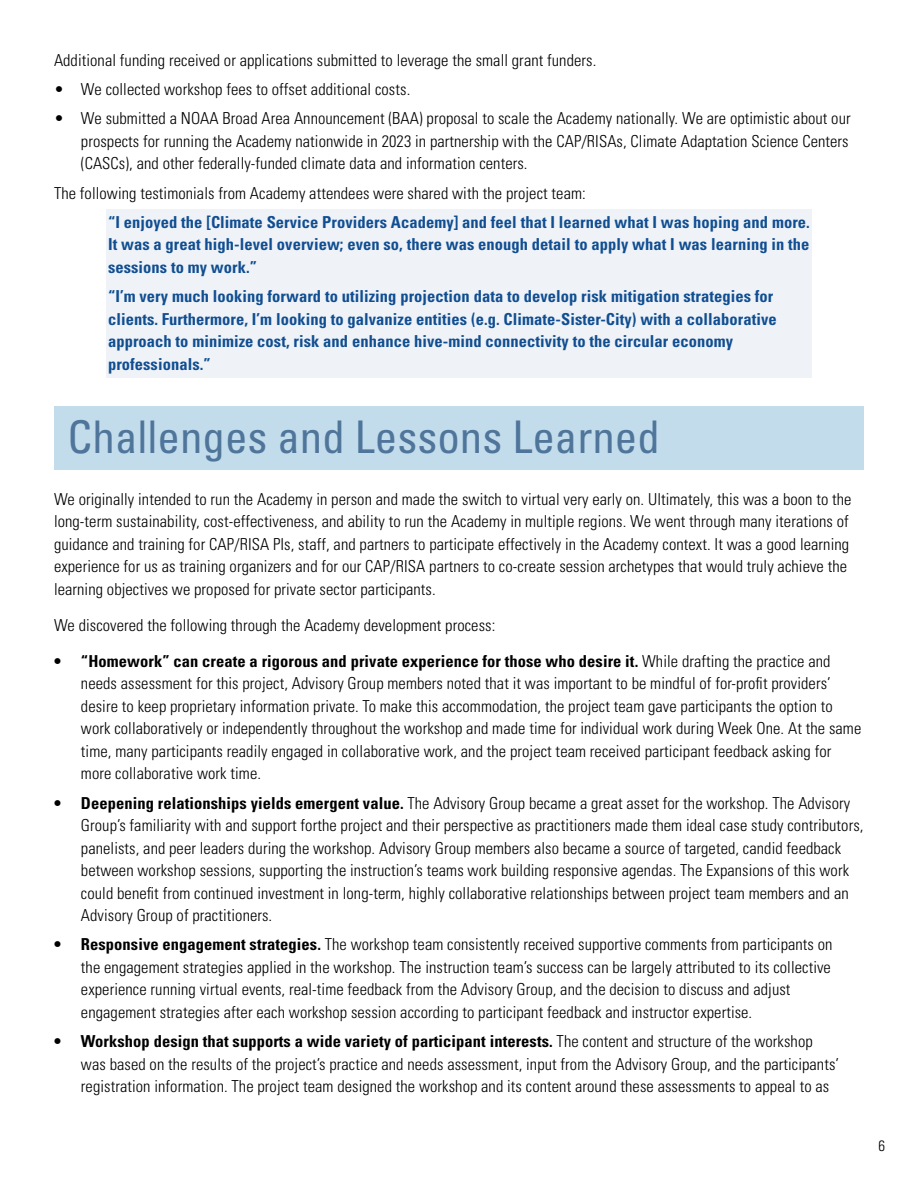
<style>
.page{position:relative;width:918px;height:1188px;background:#fff}
.page>*{position:absolute;margin:0;border:0;box-sizing:border-box;transform-origin:0 0}
.t1{font:condensed 45px "Univers LT Std";color:#4f759a}
.t2{font:300 condensed 16.5px/22.5px "Univers LT Std";letter-spacing:.005em;color:#000}
.t3{font:700 condensed 16.5px/22.5px "Univers LT Std";letter-spacing:.005em;color:#114e91;text-align:justify}
.t4{font:300 condensed 15px "Univers LT Std";color:#000}
.s1{font-weight:700}
</style>
<div class="page">
<div style="left:54px;top:406px;width:810px;height:63px;background:#c2dcec"></div>
<div style="left:106px;top:210px;width:706px;height:168px;background:#eff3f8"></div>
<p class="t2" style="left:54px;top:49px;width:544px">Additional funding received or applications submitted to leverage the small grant funders.</p>
<p class="t2" style="left:54px;top:78px;width:358px">• We collected workshop fees to offset additional costs.</p>
<p class="t2" style="left:81px;top:107px;width:771px;text-indent:-27px">• We submitted a NOAA Broad Area Announcement (BAA) proposal to scale the Academy nationally. We are optimistic about our prospects for running the Academy nationwide in 2023 in partnership with the CAP/RISAs, Climate Adaptation Science Centers (CASCs), and other federally-funded climate data and information centers.</p>
<p class="t2" style="left:54px;top:182px;width:533px">The following testimonials from Academy attendees were shared with the project team:</p>
<p class="t3" style="left:108px;top:211px;width:703px">“I enjoyed the [Climate Service Providers Academy] and feel that I learned what I was hoping and more.<br>It was a great high-level overview; even so, there was enough detail to apply what I was learning in the sessions to my work.”</p>
<p class="t3" style="left:108px;top:285px;width:670px;text-align:left">“I’m very much looking forward to utilizing projection data to develop risk mitigation strategies for clients. Furthermore, I’m looking to galvanize entities (e.g. Climate-Sister-City) with a collaborative approach to minimize cost, risk and enhance hive-mind connectivity to the circular economy professionals.”</p>
<h1 class="t1" style="left:68px;top:408px;width:594px">Challenges and Lessons Learned</h1>
<p class="t2" style="left:54px;top:488px;width:799px">We originally intended to run the Academy in person and made the switch to virtual very early on. Ultimately, this was a boon to the long-term sustainability, cost-effectiveness, and ability to run the Academy in multiple regions. We went through many iterations of guidance and training for CAP/RISA PIs, staff, and partners to participate effectively in the Academy context. It was a good learning experience for us as training organizers and for our CAP/RISA partners to co-create session archetypes that would truly achieve the learning objectives we proposed for private sector participants.</p>
<p class="t2" style="left:54px;top:614px;width:443px">We discovered the following through the Academy development process:</p>
<p class="t2" style="left:81px;top:650px;width:782px;text-indent:-27px"><span class="s1">• “Homework” can create a rigorous and private experience for those who desire it.</span> While drafting the practice and needs assessment for this project, Advisory Group members noted that it was important to be mindful of for-profit providers’ desire to keep proprietary information private. To make this accommodation, the project team gave participants the option to work collaboratively or independently throughout the workshop and made time for individual work during Week One. At the same time, many participants readily engaged in collaborative work, and the project team received participant feedback asking for more collaborative work time.</p>
<p class="t2" style="left:81px;top:791px;width:784px;text-indent:-27px"><span class="s1">• Deepening relationships yields emergent value.</span> The Advisory Group became a great asset for the workshop. The Advisory Group’s familiarity with and support forthe project and their perspective as practitioners made them ideal case study contributors, panelists, and peer leaders during the workshop. Advisory Group members also became a source of targeted, candid feedback between workshop sessions, supporting the instruction’s teams work building responsive agendas. The Expansions of this work could benefit from continued investment in long-term, highly collaborative relationships between project team members and an Advisory Group of practitioners.</p>
<p class="t2" style="left:81px;top:933px;width:753px;text-indent:-27px"><span class="s1">• Responsive engagement strategies.</span> The workshop team consistently received supportive comments from participants on the engagement strategies applied in the workshop. The instruction team’s success can be largely attributed to its collective experience running virtual events, real-time feedback from the Advisory Group, and the decision to discuss and adjust engagement strategies after each workshop session according to participant feedback and instructor expertise.</p>
<p class="t2" style="left:81px;top:1030px;width:760px;text-indent:-27px"><span class="s1">• Workshop design that supports a wide variety of participant interests.</span> The content and structure of the workshop was based on the results of the project’s practice and needs assessment, input from the Advisory Group, and the participants’ registration information. The project team designed the workshop and its content around these assessments to appeal to as</p>
<p class="t4" style="left:878px;top:1137px;width:8px">6</p>
</div>
